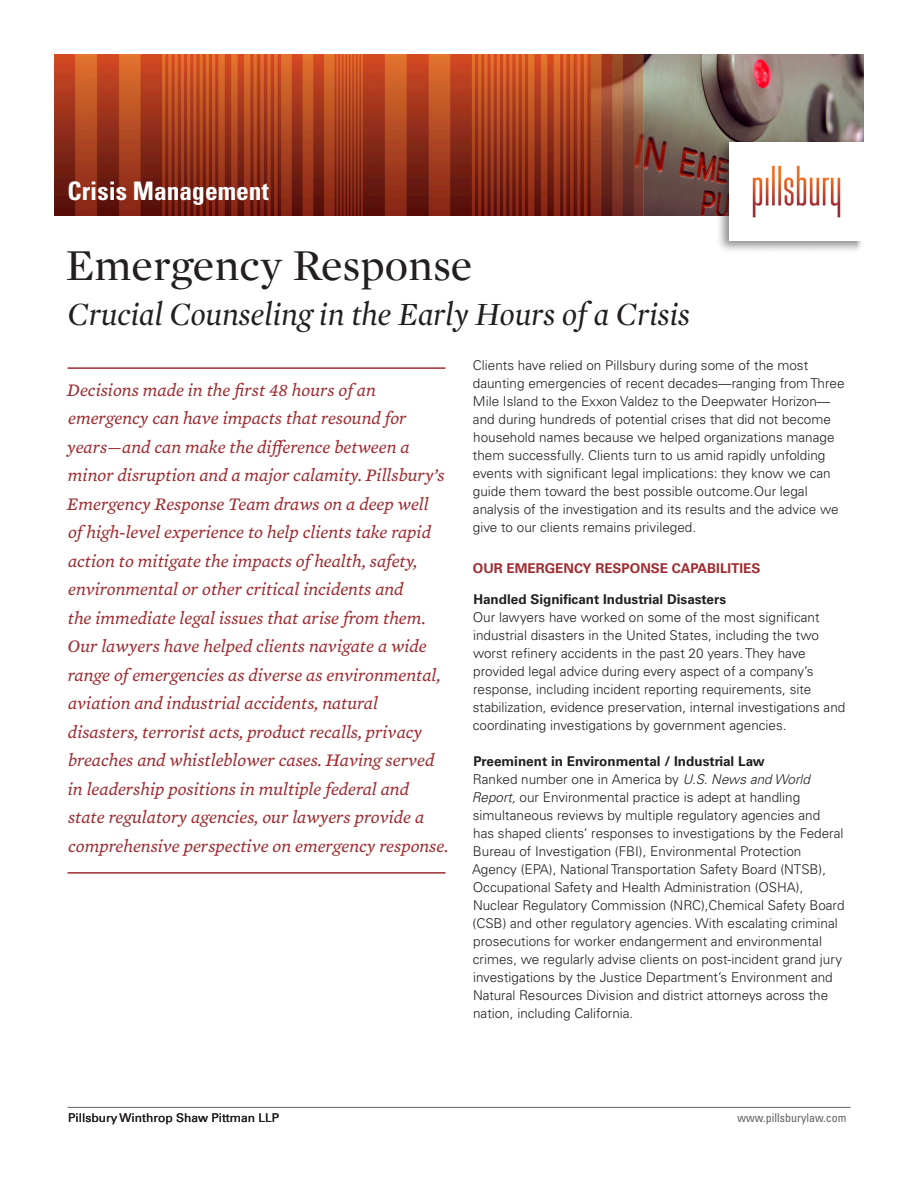
<style>
.page{position:relative;width:918px;height:1188px;background:#fff}
.page>*{position:absolute;margin:0;border:0;box-sizing:border-box;transform-origin:0 0}
.t1{font:45px "Mercury Display";color:#231f20}
.t2{font:italic 33px "Mercury Display";color:#231f20}
.t3{font:700 condensed 25.5px "Univers LT Std";color:#fff}
.t4{font:italic 18px/28.5px "Mercury Text G3";color:#9e2d32}
.t5{font:300 13.5px/18px "Univers LT Std";color:#231f20}
.t6{font:700 13.5px "Univers LT Std";color:#231f20}
.t7{font:700 13.5px "Univers LT Std";color:#9e2d32}
.t8{font:12px "Univers LT Std";color:#231f20}
.t9{font:condensed 12px "Univers LT Std";color:#636366}
.s1{font-weight:700}
.s2{font-style:italic}
</style>
<div class="page">
<hr style="left:68px;top:1107px;width:782px;height:1px;background:#636366">
<hr style="left:68px;top:367px;width:378px;height:2px;background:#9e2d32">
<hr style="left:68px;top:872px;width:378px;height:2px;background:#9e2d32">
<img style="left:54px;top:54px;width:810px;height:197px">
<div style="left:857px;top:228px;width:61px;height:41px;background:#fff"></div>
<h3 class="t3" style="left:68px;top:175px;width:203px">Crisis Management</h3>
<h1 class="t1" style="left:65px;top:234px;width:409px">Emergency Response</h1>
<h2 class="t2" style="left:68px;top:292px;width:624px">Crucial Counseling in the Early Hours of a Crisis</h2>
<p class="t5" style="left:473px;top:357px;width:373px">Clients have relied on Pillsbury during some of the most daunting emergencies of recent decades—ranging from Three Mile Island to the Exxon Valdez to the Deepwater Horizon— and during hundreds of potential crises that did not become household names because we helped organizations manage them successfully. Clients turn to us amid rapidly unfolding events with significant legal implications: they know we can guide them toward the best possible outcome.Our legal analysis of the investigation and its results and the advice we give to our clients remains privileged.</p>
<p class="t7" style="left:473px;top:560px;width:289px">OUR EMERGENCY RESPONSE CAPABILITIES</p>
<p class="t6" style="left:473px;top:592px;width:254px">Handled Significant Industrial Disasters</p>
<p class="t5" style="left:473px;top:609px;width:374px">Our lawyers have worked on some of the most significant industrial disasters in the United States, including the two worst refinery accidents in the past 20 years. They have provided legal advice during every aspect of a company’s response, including incident reporting requirements, site stabilization, evidence preservation, internal investigations and coordinating investigations by government agencies.</p>
<p class="t5" style="left:472px;top:753px;width:374px"><span class="s1">Preeminent in Environmental / Industrial Law<br></span>Ranked number one in America by <span class="s2">U.S. News and World Report,</span> our Environmental practice is adept at handling simultaneous reviews by multiple regulatory agencies and<br>has shaped clients’ responses to investigations by the Federal Bureau of Investigation (FBI), Environmental Protection Agency (EPA), National Transportation Safety Board (NTSB), Occupational Safety and Health Administration (OSHA), Nuclear Regulatory Commission (NRC),Chemical Safety Board (CSB) and other regulatory agencies. With escalating criminal prosecutions for worker endangerment and environmental crimes, we regularly advise clients on post-incident grand jury investigations by the Justice Department’s Environment and Natural Resources Division and district attorneys across the nation, including California.</p>
<p class="t4" style="left:67px;top:375px;width:383px">Decisions made in the first 48 hours of an emergency can have impacts that resound for years—and can make the difference between a minor disruption and a major calamity. Pillsbury’s Emergency Response Team draws on a deep well<br>of high-level experience to help clients take rapid action to mitigate the impacts of health, safety, environmental or other critical incidents and<br>the immediate legal issues that arise from them.<br>Our lawyers have helped clients navigate a wide range of emergencies as diverse as environmental, aviation and industrial accidents, natural disasters, terrorist acts, product recalls, privacy breaches and whistleblower cases. Having served in leadership positions in multiple federal and state regulatory agencies, our lawyers provide a comprehensive perspective on emergency response.</p>
<p class="t8" style="left:68px;top:1111px;width:213px">Pillsbury Winthrop Shaw Pittman LLP</p>
<p class="t9" style="left:737px;top:1111px;width:111px">www.pillsburylaw.com</p>
</div>
